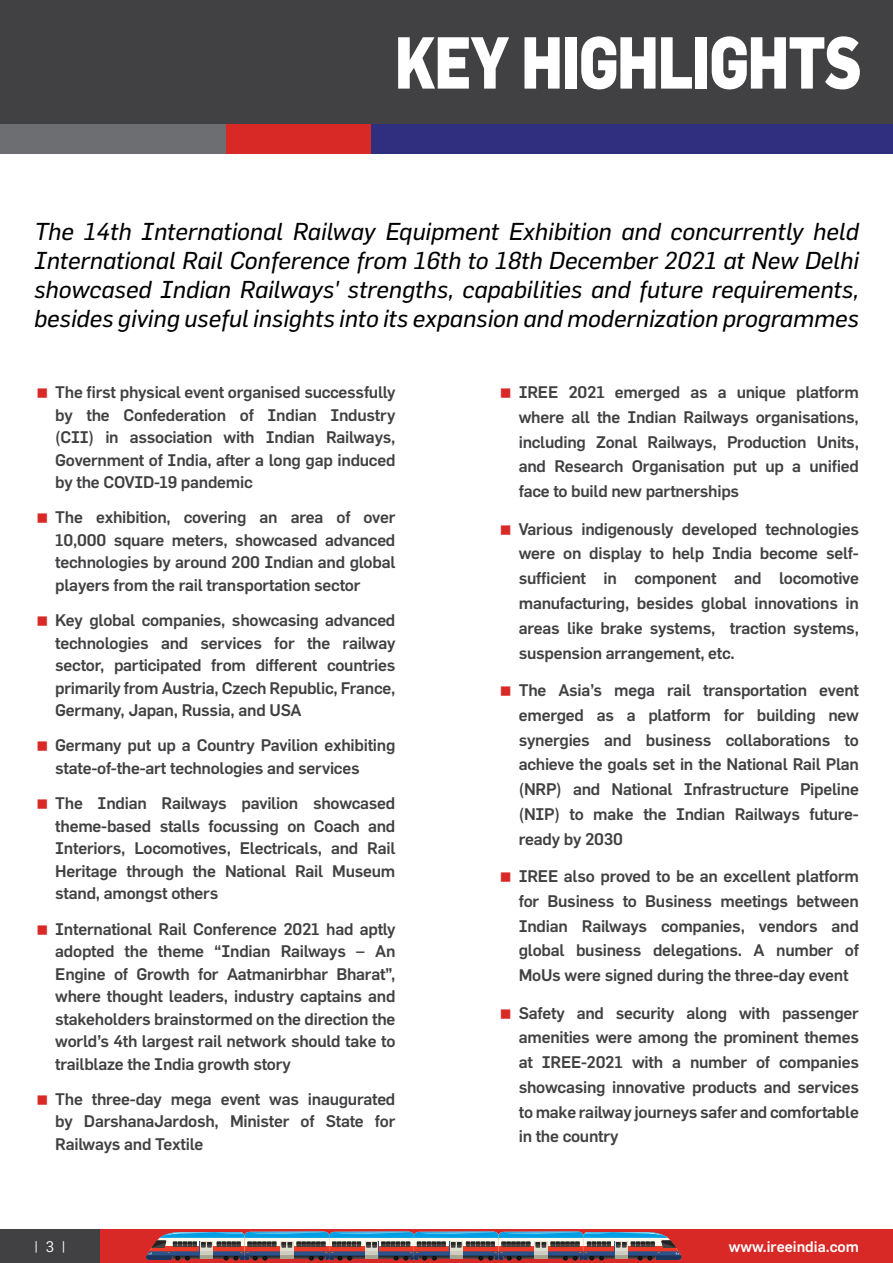
<style>
.page{position:relative;width:893px;height:1263px;background:#fff}
.page>*{position:absolute;margin:0;border:0;box-sizing:border-box;transform-origin:0 0}
.t1{font:800 72px "Flama";letter-spacing:-.015em;color:#fff;scale:.8 1}
.t2{font:italic 24px/28.8px "Flama Basic";color:#000;text-align:justify}
.t3{font:500 16.5px/22.5px "Flama";letter-spacing:-.015em;color:#414042;text-align:justify}
.t4{font:500 15px "Flama";color:#fff}
.t5{font:15px "Flama";color:#fff}
</style>
<div class="page">
<div style="left:0;top:0;width:893px;height:154px;background:#414042"></div>
<div style="left:100px;top:1229px;width:793px;height:34px;background:#d82927"></div>
<svg style="left:146px;top:1231px;width:536px;height:29px"></svg>
<div style="left:0;top:1229px;width:100px;height:34px;background:#414042"></div>
<div style="left:225px;top:125px;width:146px;height:29px;background:#d82927"></div>
<div style="left:0;top:125px;width:225px;height:29px;background:#6d6e71"></div>
<div style="left:371px;top:125px;width:522px;height:29px;background:#302e7e"></div>
<h1 class="t1" style="left:395px;top:18px;width:584px">KEY HIGHLIGHTS</h1>
<p class="t2" style="left:34px;top:217px;width:826px">The 14th International Railway Equipment Exhibition and concurrently held International Rail Conference from 16th to 18th December 2021 at New Delhi showcased Indian Railways' strengths, capabilities and future requirements, besides giving useful insights into its expansion and modernization programmes</p>
<p class="t3" style="left:55px;top:381px;width:342px">The first physical event organised successfully by the Confederation of Indian Industry (CII) in association with Indian Railways, Government of India, after a long gap induced by the COVID-19 pandemic</p>
<p class="t3" style="left:55px;top:506px;width:342px">The exhibition, covering an area of over 10,000 square meters, showcased advanced technologies by around 200 Indian and global players from the rail transportation sector</p>
<p class="t3" style="left:55px;top:609px;width:342px">Key global companies, showcasing advanced technologies and services for the railway sector, participated from different countries primarily from Austria, Czech Republic, France, Germany, Japan, Russia, and USA</p>
<p class="t3" style="left:55px;top:734px;width:342px">Germany put up a Country Pavilion exhibiting state-of-the-art technologies and services</p>
<p class="t3" style="left:55px;top:792px;width:342px">The Indian Railways pavilion showcased theme-based stalls focussing on Coach and Interiors, Locomotives, Electricals, and Rail Heritage through the National Rail Museum stand, amongst others</p>
<p class="t3" style="left:55px;top:917px;width:342px">International Rail Conference 2021 had aptly adopted the theme “Indian Railways – An Engine of Growth for Aatmanirbhar Bharat”, where thought leaders, industry captains and stakeholders brainstormed on the direction the world’s 4th largest rail network should take to trailblaze the India growth story</p>
<p class="t3" style="left:55px;top:1087px;width:342px">The three-day mega event was inaugurated by DarshanaJardosh, Minister of State for Railways and Textile</p>
<p class="t3" style="left:519px;top:380px;width:342px;line-height:24.8px">IREE 2021 emerged as a unique platform where all the Indian Railways organisations, including Zonal Railways, Production Units, and Research Organisation put up a unified face to build new partnerships</p>
<p class="t3" style="left:519px;top:516px;width:342px;line-height:24.8px">Various indigenously developed technologies were on display to help India become self&shy;sufficient in component and locomotive manufacturing, besides global innovations in areas like brake systems, traction systems, suspension arrangement, etc.</p>
<p class="t3" style="left:519px;top:677px;width:342px;line-height:24.8px">The Asia’s mega rail transportation event emerged as a platform for building new synergies and business collaborations to achieve the goals set in the National Rail Plan (NRP) and National Infrastructure Pipeline (NIP) to make the Indian Railways future&shy;ready by 2030</p>
<p class="t3" style="left:519px;top:863px;width:342px;line-height:24.8px">IREE also proved to be an excellent platform for Business to Business meetings between Indian Railways companies, vendors and global business delegations. A number of MoUs were signed during the three-day event</p>
<p class="t3" style="left:519px;top:1000px;width:342px;line-height:24.8px">Safety and security along with passenger amenities were among the prominent themes at IREE-2021 with a number of companies showcasing innovative products and services to make railway journeys safer and comfortable in the country</p>
<p class="t5" style="left:34px;top:1238px;width:34px">| 3 |</p>
<p class="t4" style="left:729px;top:1238px;width:132px">www.ireeindia.com</p>
</div>
